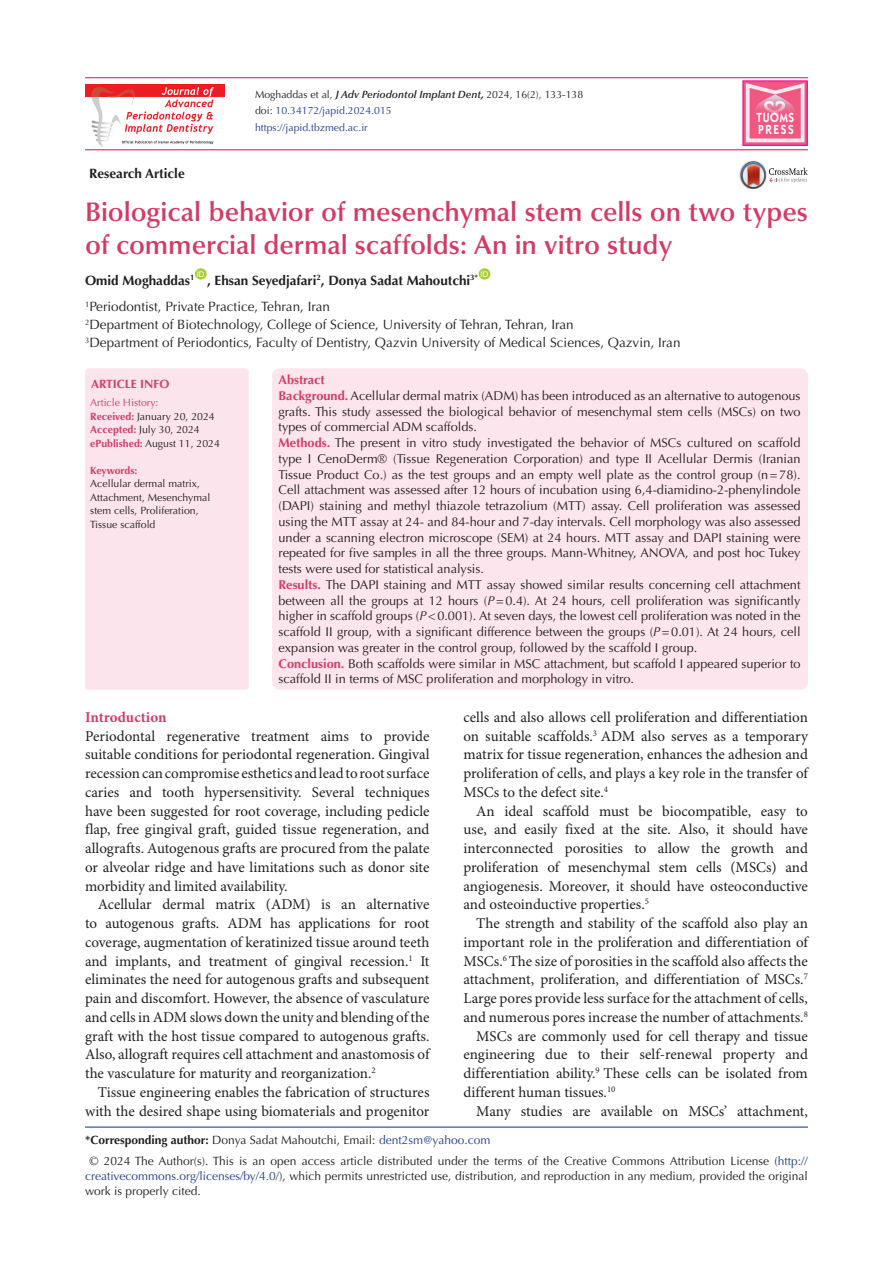
<style>
.page{position:relative;width:893px;height:1263px;background:#fff}
.page>*{position:absolute;margin:0;border:0;box-sizing:border-box;transform-origin:0 0}
.t1{font:600 27px/33px "Optima LT Std";color:#d23c64}
.t2{font:15px/18.8px "Minion Pro";letter-spacing:-.005em;color:#231f20;text-align:justify}
.t3{font:700 15px "Minion Pro";letter-spacing:-.005em;color:#d33c66}
.t4{font:13.5px "Optima LT Std";color:#231f20}
.t5{font:700 13.5px "Optima LT Std";color:#231f20}
.t6{font:600 13.2px/11.7px "ITC Kabel Std";letter-spacing:.11em;color:#fff;scale:.85 1}
.t7{font:12.75px/15.8px "Optima LT Std";color:#231f20;text-align:justify}
.t8{font:700 12.75px "Optima LT Std";color:#d33c66}
.corresponding{font:12px/15px "Optima LT Std";color:#231f20;text-align:justify}
.t9{font:700 12px "Optima LT Std";color:#d33c66}
.t10{font:10.5px/13.5px "Optima LT Std";color:#231f20}
.t11{font:10.5px "Optima LT Std";color:#253f8e}
.t12{font:10.5px "Optima LT Std";color:#d33c66}
.t13{font:700 10.5px "Optima LT Std";letter-spacing:-.02em;color:#d33c66}
.t14{font:7.8px "Arial";color:#fff}
.s1{font-weight:600;font-style:italic}
.s2{font-weight:700;font-style:italic}
.s3{color:#231f20}
.s4{font-weight:700;color:#d33c66}
.s5{font-style:italic}
.s6{color:#253f8e}
.s7{font-weight:700}
</style>
<div class="page">
<hr style="left:85px;top:149px;width:723px;height:1px;background:#d8094b">
<hr style="left:85px;top:77px;width:723px;height:1px;background:#e2086e">
<div style="left:195px;top:268px;width:12px;height:12px;background:#a6ce39;border-radius:50%"></div>
<div style="left:479px;top:268px;width:11px;height:12px;background:#a6ce39;border-radius:50%"></div>
<img style="left:739px;top:169px;width:2px;height:13px">
<svg style="left:741px;top:161px;width:67px;height:28px"></svg>
<hr style="left:85px;top:1127px;width:723px;height:1px;background:#053278">
<img style="left:85px;top:84px;width:139px;height:62px">
<div style="left:743px;top:81px;width:64px;height:64px;background:linear-gradient(to bottom,#f17195,#f17195)"></div>
<div style="left:743px;top:81px;width:64px;height:64px;border:1px solid #ed028c"></div>
<svg style="left:746px;top:83px;width:58px;height:59px;background:#f082a1"></svg>
<div style="left:85px;top:368px;width:164px;height:322px;background:#fce4ec;border-radius:3px"></div>
<div style="left:272px;top:368px;width:536px;height:322px;background:#fce5ec;border-radius:8px"></div>
<p class="t5" style="left:89px;top:165px;width:97px">Research Article</p>
<p class="t10" style="left:255px;top:87px;width:330px">Moghaddas et al, <span class="s1">J Adv Periodontol Implant Dent</span><span class="s2">,</span> 2024, 16(2), 133-138</p>
<p class="t11" style="left:255px;top:105px;width:138px"><span class="s3">doi:</span> 10.34172/japid.2024.015</p>
<p class="t11" style="left:255px;top:122px;width:114px">https://japid.tbzmed.ac.ir</p>
<p class="t6" style="left:756px;top:112px;width:46px">TUOMS<br>PRESS</p>
<p class="t1" style="left:85px;top:195px;width:724px">Biological behavior of mesenchymal stem cells on two types of commercial dermal scaffolds: An in vitro study</p>
<p class="t5" style="left:85px;top:272px;width:111px">Omid Moghaddas<sup>1</sup></p>
<p class="t14" style="left:197px;top:269px;width:9px">ID</p>
<p class="t14" style="left:480px;top:269px;width:9px">ID</p>
<p class="t5" style="left:207px;top:272px;width:273px">, Ehsan Seyedjafari<sup>2</sup>, Donya Sadat Mahoutchi<sup>3*</sup></p>
<p class="t4" style="left:85px;top:299px;width:246px"><sup>1</sup>Periodontist, Private Practice, Tehran, Iran</p>
<p class="t4" style="left:85px;top:317px;width:490px"><sup>2</sup>Department of Biotechnology, College of Science, University of Tehran, Tehran, Iran</p>
<p class="t4" style="left:85px;top:335px;width:597px"><sup>3</sup>Department of Periodontics, Faculty of Dentistry, Qazvin University of Medical Sciences, Qazvin, Iran</p>
<p class="t9" style="left:91px;top:377px;width:80px">ARTICLE INFO</p>
<p class="t8" style="left:279px;top:372px;width:48px">Abstract</p>
<p class="t7" style="left:279px;top:388px;width:523px"><span class="s4">Background.</span> Acellular dermal matrix (ADM) has been introduced as an alternative to autogenous grafts. This study assessed the biological behavior of mesenchymal stem cells (MSCs) on two types of commercial ADM scaffolds.</p>
<p class="t7" style="left:279px;top:435px;width:524px"><span class="s4">Methods.</span> The present in vitro study investigated the behavior of MSCs cultured on scaffold type I CenoDerm® (Tissue Regeneration Corporation) and type II Acellular Dermis (Iranian Tissue Product Co.) as the test groups and an empty well plate as the control group (n=78).<br>Cell attachment was assessed after 12 hours of incubation using 6,4-diamidino-2-phenylindole (DAPI) staining and methyl thiazole tetrazolium (MTT) assay. Cell proliferation was assessed using the MTT assay at 24- and 84-hour and 7-day intervals. Cell morphology was also assessed under a scanning electron microscope (SEM) at 24 hours. MTT assay and DAPI staining were repeated for five samples in all the three groups. Mann-Whitney, ANOVA, and post hoc Tukey tests were used for statistical analysis.</p>
<p class="t7" style="left:279px;top:577px;width:524px"><span class="s4">Results.</span> The DAPI staining and MTT assay showed similar results concerning cell attachment between all the groups at 12 hours (<span class="s5">P</span>=0.4). At 24 hours, cell proliferation was significantly higher in scaffold groups (<span class="s5">P</span>&lt;0.001). At seven days, the lowest cell proliferation was noted in the scaffold II group, with a significant difference between the groups (<span class="s5">P</span>=0.01). At 24 hours, cell expansion was greater in the control group, followed by the scaffold I group.</p>
<p class="t7" style="left:279px;top:655px;width:524px"><span class="s4">Conclusion.</span> Both scaffolds were similar in MSC attachment, but scaffold I appeared superior to scaffold II in terms of MSC proliferation and morphology in vitro.</p>
<p class="t12" style="left:90px;top:397px;width:70px">Article History:</p>
<p class="t10" style="left:90px;top:410px;width:126px"><span class="s4">Received:</span> January 20, 2024</p>
<p class="t10" style="left:90px;top:423px;width:111px"><span class="s4">Accepted:</span> July 30, 2024</p>
<p class="t10" style="left:90px;top:437px;width:131px"><span class="s4">ePublished:</span> August 11, 2024</p>
<p class="t13" style="left:90px;top:464px;width:49px">Keywords:</p>
<p class="t10" style="left:90px;top:477px;width:122px">Acellular dermal matrix,<br>Attachment, Mesenchymal stem cells, Proliferation,<br>Tissue scaffold</p>
<p class="t2" style="left:463px;top:708px;width:346px">cells and also allows cell proliferation and differentiation on suitable scaffolds.<sup>3</sup> ADM also serves as a temporary matrix for tissue regeneration, enhances the adhesion and proliferation of cells, and plays a key role in the transfer of MSCs to the defect site.<sup>4</sup></p>
<p class="t2" style="left:463px;top:802px;width:346px;text-indent:13px">An ideal scaffold must be biocompatible, easy to use, and easily fixed at the site. Also, it should have interconnected porosities to allow the growth and proliferation of mesenchymal stem cells (MSCs) and angiogenesis. Moreover, it should have osteoconductive and osteoinductive properties.<sup>5</sup></p>
<p class="t2" style="left:463px;top:914px;width:346px;text-indent:13px">The strength and stability of the scaffold also play an important role in the proliferation and differentiation of MSCs.<sup>6</sup> The size of porosities in the scaffold also affects the attachment, proliferation, and differentiation of MSCs.<sup>7<br></sup>Large pores provide less surface for the attachment of cells, and numerous pores increase the number of attachments.<sup>8</sup></p>
<p class="t2" style="left:463px;top:1027px;width:346px;text-indent:13px">MSCs are commonly used for cell therapy and tissue engineering due to their self-renewal property and differentiation ability.<sup>9</sup> These cells can be isolated from different human tissues.<sup>10</sup></p>
<p class="t2" style="left:476px;top:1102px;width:333px">Many studies are available on MSCs’ attachment,</p>
<p class="corresponding" style="left:85px;top:1154px;width:724px;text-indent:4px">© 2024 The Author(s). This is an open access article distributed under the terms of the Creative Commons Attribution License (<span class="s6">http:// creativecommons.org/licenses/by/4.0/</span>), which permits unrestricted use, distribution, and reproduction in any medium, provided the original work is properly cited.</p>
<p class="t3" style="left:85px;top:706px;width:83px">Introduction</p>
<p class="t2" style="left:85px;top:727px;width:346px">Periodontal regenerative treatment aims to provide suitable conditions for periodontal regeneration. Gingival recession can compromise esthetics and lead to root surface caries and tooth hypersensitivity. Several techniques have been suggested for root coverage, including pedicle flap, free gingival graft, guided tissue regeneration, and allografts. Autogenous grafts are procured from the palate or alveolar ridge and have limitations such as donor site morbidity and limited availability.</p>
<p class="t2" style="left:85px;top:896px;width:346px;text-indent:13px">Acellular dermal matrix (ADM) is an alternative to autogenous grafts. ADM has applications for root coverage, augmentation of keratinized tissue around teeth and implants, and treatment of gingival recession.<sup>1</sup> It eliminates the need for autogenous grafts and subsequent pain and discomfort. However, the absence of vasculature and cells in ADM slows down the unity and blending of the graft with the host tissue compared to autogenous grafts.<br>Also, allograft requires cell attachment and anastomosis of the vasculature for maturity and reorganization.<sup>2</sup></p>
<p class="t2" style="left:85px;top:1083px;width:346px;text-align:right">Tissue engineering enables the fabrication of structures with the desired shape using biomaterials and progenitor</p>
<p class="corresponding" style="left:85px;top:1133px;width:407px"><span class="s7">*Corresponding author:</span> Donya Sadat Mahoutchi, Email: <span class="s6">dent2sm@yahoo.com</span></p>
</div>
